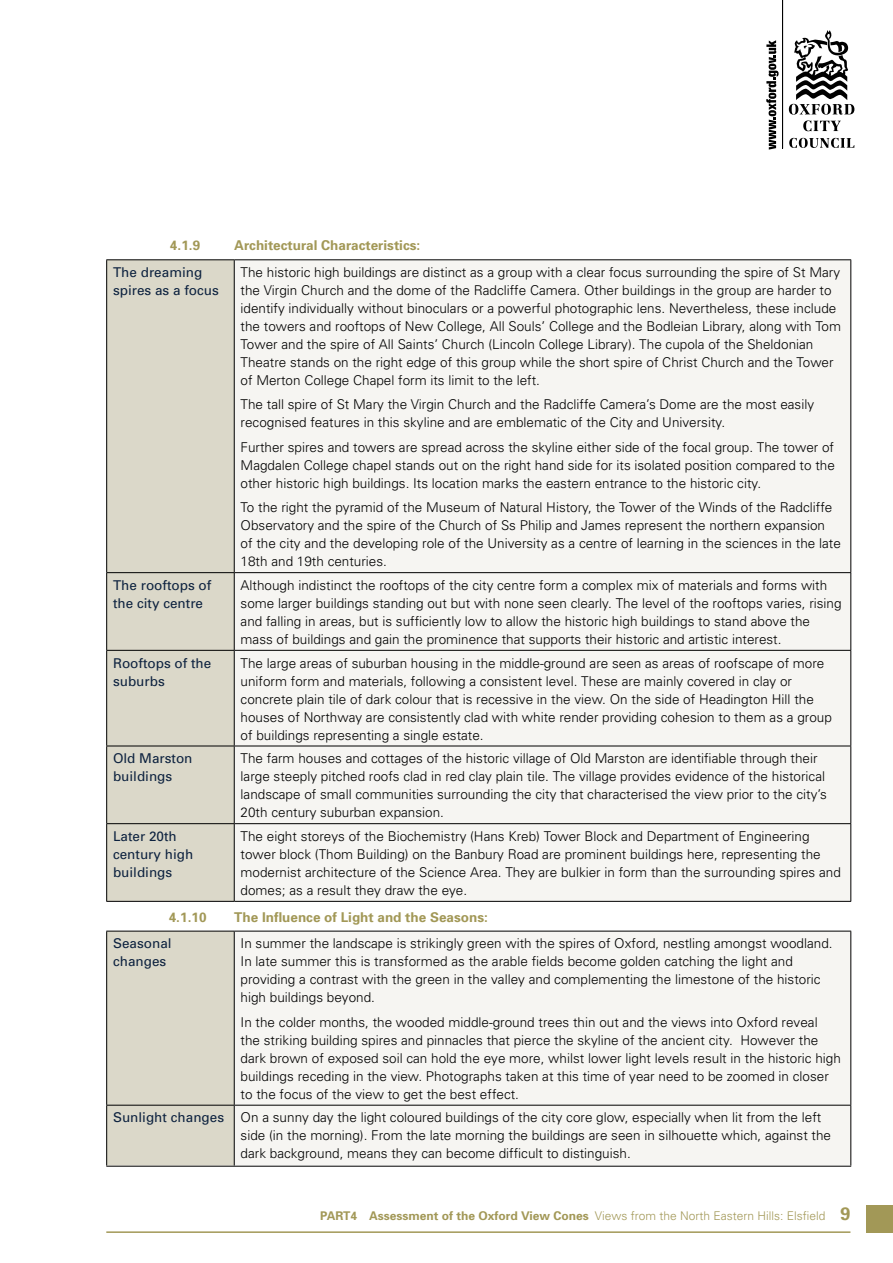
<style>
.page{position:relative;width:893px;height:1263px;background:#fff}
.page>*{position:absolute;margin:0;border:0;box-sizing:border-box;transform-origin:0 0}
.t1{font:300 13.5px/18px "Univers";color:#000}
.t2{font:13.5px/18px "Univers";color:#0d223f}
.t3{font:700 13.5px "Univers";color:#a29857}
.t4{font:300 12px "Univers";color:#a29857}
.s1{font-weight:400;color:#0d223f}
.s2{font-weight:700}
.s3{font-weight:700;font-size:18px}
</style>
<div class="page">
<svg style="left:789px;top:138px;width:65px;height:10px"></svg>
<svg style="left:789px;top:30px;width:65px;height:101px"></svg>
<svg style="left:766px;top:40px;width:13px;height:110px"></svg>
<hr style="left:782px;top:0;width:1px;height:148px;background:#000">
<div style="left:107px;top:260px;width:127px;height:905px;background:#dbd8c9"></div>
<div style="left:234px;top:260px;width:617px;height:905px;background:#f6f5f2"></div>
<hr style="left:106px;top:259px;width:128px;height:1px;background:#000">
<hr style="left:106px;top:260px;width:1px;height:312px;background:#000">
<hr style="left:234px;top:259px;width:617px;height:1px;background:#000">
<hr style="left:234px;top:260px;width:1px;height:312px;background:#000">
<hr style="left:850px;top:260px;width:1px;height:312px;background:#000">
<hr style="left:106px;top:572px;width:128px;height:1px;background:#000">
<hr style="left:106px;top:573px;width:1px;height:77px;background:#000">
<hr style="left:234px;top:572px;width:617px;height:1px;background:#000">
<hr style="left:234px;top:573px;width:1px;height:77px;background:#000">
<hr style="left:850px;top:573px;width:1px;height:77px;background:#000">
<hr style="left:106px;top:650px;width:128px;height:1px;background:#000">
<hr style="left:106px;top:651px;width:1px;height:95px;background:#000">
<hr style="left:234px;top:650px;width:617px;height:1px;background:#000">
<hr style="left:234px;top:651px;width:1px;height:95px;background:#000">
<hr style="left:850px;top:651px;width:1px;height:95px;background:#000">
<hr style="left:106px;top:746px;width:128px;height:1px;background:#000">
<hr style="left:106px;top:746px;width:1px;height:77px;background:#000">
<hr style="left:234px;top:746px;width:617px;height:1px;background:#000">
<hr style="left:234px;top:746px;width:1px;height:77px;background:#000">
<hr style="left:850px;top:746px;width:1px;height:77px;background:#000">
<hr style="left:106px;top:823px;width:128px;height:1px;background:#000">
<hr style="left:106px;top:824px;width:1px;height:77px;background:#000">
<hr style="left:234px;top:823px;width:617px;height:1px;background:#000">
<hr style="left:234px;top:824px;width:1px;height:77px;background:#000">
<hr style="left:850px;top:824px;width:1px;height:77px;background:#000">
<hr style="left:106px;top:901px;width:128px;height:1px;background:#000">
<hr style="left:234px;top:901px;width:617px;height:1px;background:#000">
<hr style="left:106px;top:931px;width:128px;height:1px;background:#000">
<hr style="left:106px;top:931px;width:1px;height:174px;background:#000">
<hr style="left:234px;top:931px;width:617px;height:1px;background:#000">
<hr style="left:234px;top:931px;width:1px;height:174px;background:#000">
<hr style="left:850px;top:931px;width:1px;height:174px;background:#000">
<hr style="left:106px;top:1105px;width:128px;height:1px;background:#000">
<hr style="left:106px;top:1105px;width:1px;height:60px;background:#000">
<hr style="left:234px;top:1105px;width:617px;height:1px;background:#000">
<hr style="left:234px;top:1105px;width:1px;height:60px;background:#000">
<hr style="left:850px;top:1105px;width:1px;height:60px;background:#000">
<hr style="left:106px;top:1231px;width:744px;height:2px;background:#a29857">
<div style="left:866px;top:1205px;width:27px;height:28px;background:#a29857"></div>
<hr style="left:106px;top:1166px;width:745px;height:1px;background:#000">
<p class="t3" style="left:170px;top:237px;width:32px">4.1.9</p>
<p class="t3" style="left:234px;top:237px;width:188px">Architectural Characteristics:</p>
<p class="t2" style="left:113px;top:263px;width:107px">The dreaming spires as a focus</p>
<p class="t1" style="left:241px;top:263px;width:602px">The historic high buildings are distinct as a group with a clear focus surrounding the spire of St Mary the Virgin Church and the dome of the Radcliffe Camera. Other buildings in the group are harder to identify individually without binoculars or a powerful photographic lens. Nevertheless, these include the towers and rooftops of New College, All Souls’ College and the Bodleian Library, along with Tom Tower and the spire of All Saints’ Church (Lincoln College Library). The cupola of the Sheldonian Theatre stands on the right edge of this group while the short spire of Christ Church and the Tower of Merton College Chapel form its limit to the left.</p>
<p class="t1" style="left:241px;top:395px;width:575px">The tall spire of St Mary the Virgin Church and the Radcliffe Camera’s Dome are the most easily recognised features in this skyline and are emblematic of the City and University.</p>
<p class="t1" style="left:241px;top:438px;width:596px;text-align:justify">Further spires and towers are spread across the skyline either side of the focal group. The tower of Magdalen College chapel stands out on the right hand side for its isolated position compared to the other historic high buildings. Its location marks the eastern entrance to the historic city.</p>
<p class="t1" style="left:241px;top:498px;width:602px">To the right the pyramid of the Museum of Natural History, the Tower of the Winds of the Radcliffe Observatory and the spire of the Church of Ss Philip and James represent the northern expansion<br>of the city and the developing role of the University as a centre of learning in the sciences in the late 18th and 19th centuries.</p>
<p class="t2" style="left:113px;top:576px;width:100px">The rooftops of the city centre</p>
<p class="t1" style="left:241px;top:576px;width:602px">Although indistinct the rooftops of the city centre form a complex mix of materials and forms with some larger buildings standing out but with none seen clearly. The level of the rooftops varies, rising and falling in areas, but is sufficiently low to allow the historic high buildings to stand above the mass of buildings and gain the prominence that supports their historic and artistic interest.</p>
<p class="t2" style="left:113px;top:653px;width:100px">Rooftops of the suburbs</p>
<p class="t1" style="left:241px;top:653px;width:593px">The large areas of suburban housing in the middle-ground are seen as areas of roofscape of more uniform form and materials, following a consistent level. These are mainly covered in clay or concrete plain tile of dark colour that is recessive in the view. On the side of Headington Hill the houses of Northway are consistently clad with white render providing cohesion to them as a group of buildings representing a single estate.</p>
<p class="t2" style="left:113px;top:749px;width:81px">Old Marston buildings</p>
<p class="t1" style="left:241px;top:749px;width:588px">The farm houses and cottages of the historic village of Old Marston are identifiable through their large steeply pitched roofs clad in red clay plain tile. The village provides evidence of the historical landscape of small communities surrounding the city that characterised the view prior to the city’s 20th century suburban expansion.</p>
<p class="t2" style="left:113px;top:827px;width:82px">Later 20th century high buildings</p>
<p class="t1" style="left:241px;top:827px;width:602px">The eight storeys of the Biochemistry (Hans Kreb) Tower Block and Department of Engineering tower block (Thom Building) on the Banbury Road are prominent buildings here, representing the modernist architecture of the Science Area. They are bulkier in form than the surrounding spires and domes; as a result they draw the eye.</p>
<p class="t3" style="left:169px;top:908px;width:39px">4.1.10</p>
<p class="t3" style="left:234px;top:908px;width:255px">The Influence of Light and the Seasons:</p>
<p class="t2" style="left:113px;top:934px;width:60px">Seasonal changes</p>
<p class="t1" style="left:241px;top:934px;width:593px">In summer the landscape is strikingly green with the spires of Oxford, nestling amongst woodland.<br>In late summer this is transformed as the arable fields become golden catching the light and providing a contrast with the green in the valley and complementing the limestone of the historic high buildings beyond.</p>
<p class="t1" style="left:241px;top:1012px;width:602px">In the colder months, the wooded middle-ground trees thin out and the views into Oxford reveal<br>the striking building spires and pinnacles that pierce the skyline of the ancient city. However the dark brown of exposed soil can hold the eye more, whilst lower light levels result in the historic high buildings receding in the view. Photographs taken at this time of year need to be zoomed in closer to the focus of the view to get the best effect.</p>
<p class="t1" style="left:241px;top:1108px;width:592px;text-indent:-128px"><span class="s1">Sunlight changes</span> On a sunny day the light coloured buildings of the city core glow, especially when lit from the left side (in the morning). From the late morning the buildings are seen in silhouette which, against the dark background, means they can become difficult to distinguish.</p>
<p class="t4" style="left:320px;top:1208px;width:532px"><span class="s2">PART4 Assessment of the Oxford View Cones</span> Views from the North Eastern Hills: Elsfield <span class="s3">9</span></p>
</div>
